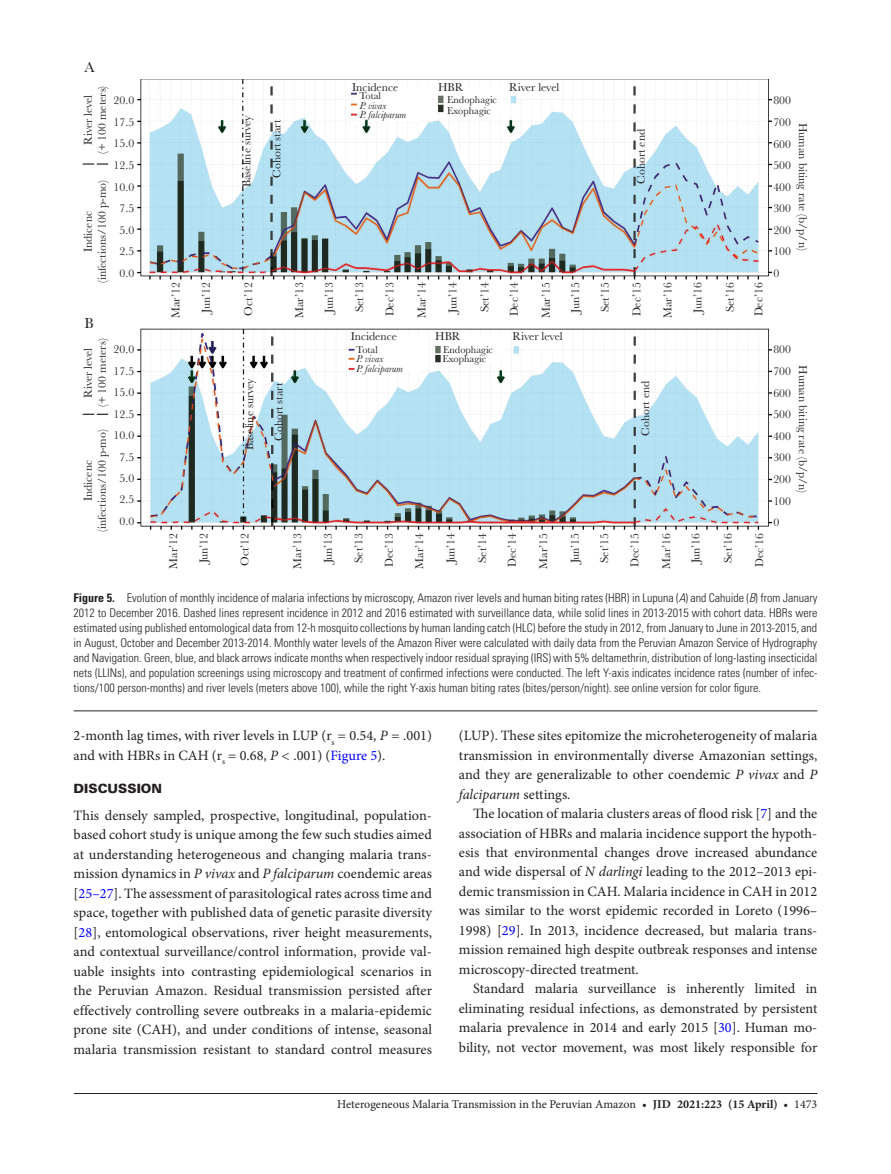
<style>
.page{position:relative;width:891px;height:1174px;background:#fff}
.page>*{position:absolute;margin:0;border:0;box-sizing:border-box;transform-origin:0 0}
.t1{font:15px "Baskerville MT Std";color:#231f20}
.t2{font:14.25px/19.5px "Minion Pro";color:#231f20;text-align:justify}
.t3{font:900 12.75px "Univers LT Std";color:#231f20}
.t4{font:300 condensed 12px/15px "Univers LT Std";color:#231f20;text-align:justify}
.t5{font:12px "Minion Pro";color:#231f20}
.t6{font:11.85px/21.6px "Baskerville MT Std";color:#231f20;text-align:center}
.t7{font:10.35px/10.6px "Baskerville MT Std";color:#231f20}
.t8{font:italic 10.35px/9.1px "Baskerville MT Std";color:#231f20}
.s1{font-weight:700}
.s2{font-style:italic}
.s3{color:#00f}
</style>
<div class="page">
<hr style="left:74px;top:1093px;width:743px;height:1px;background:#231f20">
<hr style="left:74px;top:710px;width:743px;height:1px;background:#231f20">
<img style="left:82px;top:79px;width:690px;height:451px">
<p class="t1" style="left:85px;top:58px;width:12px">A</p>
<p class="t6" style="left:81px;top:154px;width:70px;line-height:14.1px;rotate:-90deg">River level<br>(+ 100 meters)</p>
<p class="t6" style="left:114px;top:90px;width:22px">20.0<br>17.5<br>15.0<br>12.5<br>10.0<br>7.5<br>5.0<br>2.5<br>0.0</p>
<p class="t6" style="left:81px;top:283px;width:104px;line-height:14.1px;rotate:-90deg">Indicenc (infections/100 p-mo)</p>
<p class="t1" style="left:84px;top:314px;width:11px">B</p>
<p class="t6" style="left:81px;top:407px;width:70px;line-height:14.1px;rotate:-90deg">River level<br>(+ 100 meters)</p>
<p class="t6" style="left:114px;top:339px;width:22px;text-align:justify">20.0<br>17.5<br>15.0<br>12.5<br>10.0</p>
<p class="t6" style="left:120px;top:447px;width:16px;line-height:21px;text-align:justify">7.5<br>5.0<br>2.5</p>
<p class="t6" style="left:120px;top:511px;width:16px">0.0</p>
<p class="t6" style="left:81px;top:532px;width:104px;line-height:14.1px;rotate:-90deg">Indicenc (infections/100 p-mo)</p>
<p class="t6" style="left:438px;top:76px;width:27px">HBR</p>
<p class="t6" style="left:509px;top:76px;width:52px">River level</p>
<p class="t6" style="left:352px;top:76px;width:48px">Incidence</p>
<p class="t7" style="left:359px;top:91px;width:23px">Total</p>
<p class="t8" style="left:359px;top:101px;width:48px">P. vivax<br>P. falciparum</p>
<p class="t7" style="left:447px;top:94px;width:51px">Endophagic<br>Exophagic</p>
<p class="t6" style="left:236px;top:187px;width:73px;rotate:-90deg">Baseline survey</p>
<p class="t6" style="left:266px;top:178px;width:59px;rotate:-90deg">Cohort start</p>
<p class="t6" style="left:630px;top:184px;width:56px;rotate:-90deg">Cohort end</p>
<p class="t6" style="left:289px;top:318px;width:37px;rotate:-90deg">Mar’13</p>
<p class="t6" style="left:379px;top:316px;width:35px;rotate:-90deg">Dec’13</p>
<p class="t6" style="left:411px;top:318px;width:37px;rotate:-90deg">Mar’14</p>
<p class="t6" style="left:442px;top:313px;width:32px;rotate:-90deg">Jun’14</p>
<p class="t6" style="left:474px;top:312px;width:31px;rotate:-90deg">Set’14</p>
<p class="t6" style="left:503px;top:316px;width:35px;rotate:-90deg">Dec’14</p>
<p class="t6" style="left:535px;top:318px;width:37px;rotate:-90deg">Mar’15</p>
<p class="t6" style="left:564px;top:313px;width:32px;rotate:-90deg">Jun’15</p>
<p class="t6" style="left:594px;top:312px;width:31px;rotate:-90deg">Set’15</p>
<p class="t6" style="left:657px;top:318px;width:37px;rotate:-90deg">Mar’16</p>
<p class="t6" style="left:687px;top:313px;width:32px;rotate:-90deg">Jun’16</p>
<p class="t6" style="left:626px;top:316px;width:35px;rotate:-90deg">Dec’15</p>
<p class="t6" style="left:719px;top:312px;width:31px;rotate:-90deg">Set’16</p>
<p class="t6" style="left:748px;top:316px;width:35px;rotate:-90deg">Dec’16</p>
<p class="t6" style="left:165px;top:318px;width:37px;rotate:-90deg">Mar’12</p>
<p class="t6" style="left:195px;top:313px;width:32px;rotate:-90deg">Jun’12</p>
<p class="t6" style="left:318px;top:313px;width:32px;rotate:-90deg">Jun’13</p>
<p class="t6" style="left:238px;top:316px;width:34px;rotate:-90deg">Oct’12</p>
<p class="t6" style="left:349px;top:312px;width:31px;rotate:-90deg">Set’13</p>
<p class="t6" style="left:351px;top:325px;width:48px">Incidence</p>
<p class="t7" style="left:356px;top:345px;width:23px">Total</p>
<p class="t8" style="left:356px;top:354px;width:48px;line-height:10.1px">P. vivax<br>P. falciparum</p>
<p class="t6" style="left:435px;top:325px;width:27px">HBR</p>
<p class="t6" style="left:512px;top:325px;width:52px">River level</p>
<p class="t7" style="left:442px;top:345px;width:52px;line-height:9.6px">Endophagic<br>Exophagic</p>
<p class="t6" style="left:239px;top:450px;width:73px;rotate:-90deg">Baseline survey</p>
<p class="t6" style="left:268px;top:441px;width:59px;rotate:-90deg">Cohort start</p>
<p class="t6" style="left:635px;top:436px;width:56px;rotate:-90deg">Cohort end</p>
<p class="t6" style="left:286px;top:569px;width:37px;rotate:-90deg">Mar’13</p>
<p class="t6" style="left:378px;top:567px;width:35px;rotate:-90deg">Dec’13</p>
<p class="t6" style="left:409px;top:569px;width:37px;rotate:-90deg">Mar’14</p>
<p class="t6" style="left:440px;top:563px;width:32px;rotate:-90deg">Jun’14</p>
<p class="t6" style="left:472px;top:563px;width:31px;rotate:-90deg">Set’14</p>
<p class="t6" style="left:501px;top:567px;width:35px;rotate:-90deg">Dec’14</p>
<p class="t6" style="left:532px;top:569px;width:37px;rotate:-90deg">Mar’15</p>
<p class="t6" style="left:564px;top:563px;width:32px;rotate:-90deg">Jun’15</p>
<p class="t6" style="left:594px;top:563px;width:31px;rotate:-90deg">Set’15</p>
<p class="t6" style="left:656px;top:569px;width:37px;rotate:-90deg">Mar’16</p>
<p class="t6" style="left:685px;top:563px;width:32px;rotate:-90deg">Jun’16</p>
<p class="t6" style="left:624px;top:567px;width:35px;rotate:-90deg">Dec’15</p>
<p class="t6" style="left:717px;top:563px;width:31px;rotate:-90deg">Set’16</p>
<p class="t6" style="left:748px;top:567px;width:35px;rotate:-90deg">Dec’16</p>
<p class="t6" style="left:163px;top:569px;width:37px;rotate:-90deg">Mar’12</p>
<p class="t6" style="left:193px;top:563px;width:32px;rotate:-90deg">Jun’12</p>
<p class="t6" style="left:317px;top:563px;width:32px;rotate:-90deg">Jun’13</p>
<p class="t6" style="left:234px;top:566px;width:34px;rotate:-90deg">Oct’12</p>
<p class="t6" style="left:348px;top:563px;width:31px;rotate:-90deg">Set’13</p>
<p class="t6" style="left:773px;top:89px;width:19px;text-align:justify">800<br>700<br>600<br>500<br>400<br>300<br>200</p>
<p class="t6" style="left:773px;top:241px;width:19px;text-align:left">100<br>0</p>
<p class="t6" style="left:814px;top:123px;width:129px;rotate:90deg">Human biting rate (b/p/n)</p>
<p class="t6" style="left:773px;top:339px;width:19px;text-align:justify">800<br>700<br>600<br>500<br>400<br>300<br>200<br>100<br>0</p>
<p class="t6" style="left:814px;top:365px;width:129px;rotate:90deg">Human biting rate (b/p/n)</p>
<p class="t4" style="left:74px;top:591px;width:745px"><span class="s1">Figure 5.</span> Evolution of monthly incidence of malaria infections by microscopy, Amazon river levels and human biting rates (HBR) in Lupuna (<span class="s2">A</span>) and Cahuide (<span class="s2">B</span>) from January 2012 to December 2016. Dashed lines represent incidence in 2012 and 2016 estimated with surveillance data, while solid lines in 2013-2015 with cohort data. HBRs were estimated using published entomological data from 12-h mosquito collections by human landing catch (HLC) before the study in 2012, from January to June in 2013-2015, and in August, October and December 2013-2014. Monthly water levels of the Amazon River were calculated with daily data from the Peruvian Amazon Service of Hydrography and Navigation. Green, blue, and black arrows indicate months when respectively indoor residual spraying (IRS) with 5% deltamethrin, distribution of long-lasting insecticidal nets (LLINs), and population screenings using microscopy and treatment of confirmed infections were conducted. The left Y-axis indicates incidence rates (number of infec&shy;tions/100 person-months) and river levels (meters above 100), while the right Y-axis human biting rates (bites/person/night). see online version for color figure.</p>
<p class="t2" style="left:74px;top:726px;width:360px">2-month lag times, with river levels in LUP (r<sub>s</sub> = 0.54, <span class="s2">P =</span> .001) and with HBRs in CAH (r<sub>s</sub> = 0.68, <span class="s2">P &lt;</span> .001) (<span class="s3">Figure 5</span>).</p>
<p class="t3" style="left:74px;top:780px;width:90px">DISCUSSION</p>
<p class="t2" style="left:74px;top:805px;width:360px">This densely sampled, prospective, longitudinal, population&shy;based cohort study is unique among the few such studies aimed at understanding heterogeneous and changing malaria trans&shy;mission dynamics in <span class="s2">P vivax</span> and <span class="s2">P falciparum</span> coendemic areas [<span class="s3">25–27</span>]. The assessment of parasitological rates across time and space, together with published data of genetic parasite diversity [<span class="s3">28</span>], entomological observations, river height measurements, and contextual surveillance/control information, provide val&shy;uable insights into contrasting epidemiological scenarios in the Peruvian Amazon. Residual transmission persisted after effectively controlling severe outbreaks in a malaria-epidemic prone site (CAH), and under conditions of intense, seasonal malaria transmission resistant to standard control measures</p>
<p class="t2" style="left:459px;top:726px;width:360px">(LUP). These sites epitomize the microheterogeneity of malaria transmission in environmentally diverse Amazonian settings, and they are generalizable to other coendemic <span class="s2">P vivax</span> and <span class="s2">P falciparum</span> settings.</p>
<p class="t2" style="left:459px;top:804px;width:360px;text-indent:14px">The location of malaria clusters areas of flood risk [<span class="s3">7</span>] and the association of HBRs and malaria incidence support the hypoth&shy;esis that environmental changes drove increased abundance and wide dispersal of <span class="s2">N darlingi</span> leading to the 2012–2013 epi&shy;demic transmission in CAH. Malaria incidence in CAH in 2012 was similar to the worst epidemic recorded in Loreto (1996– 1998) [<span class="s3">29</span>]. In 2013, incidence decreased, but malaria trans&shy;mission remained high despite outbreak responses and intense microscopy-directed treatment.</p>
<p class="t2" style="left:459px;top:979px;width:360px;text-indent:14px">Standard malaria surveillance is inherently limited in eliminating residual infections, as demonstrated by persistent malaria prevalence in 2014 and early 2015 [<span class="s3">30</span>]. Human mo&shy;bility, not vector movement, was most likely responsible for</p>
<p class="t5" style="left:337px;top:1096px;width:482px">Heterogeneous Malaria Transmission in the Peruvian Amazon • <span class="s1">jid 2021:223 (15 April)</span> • 1473</p>
</div>
